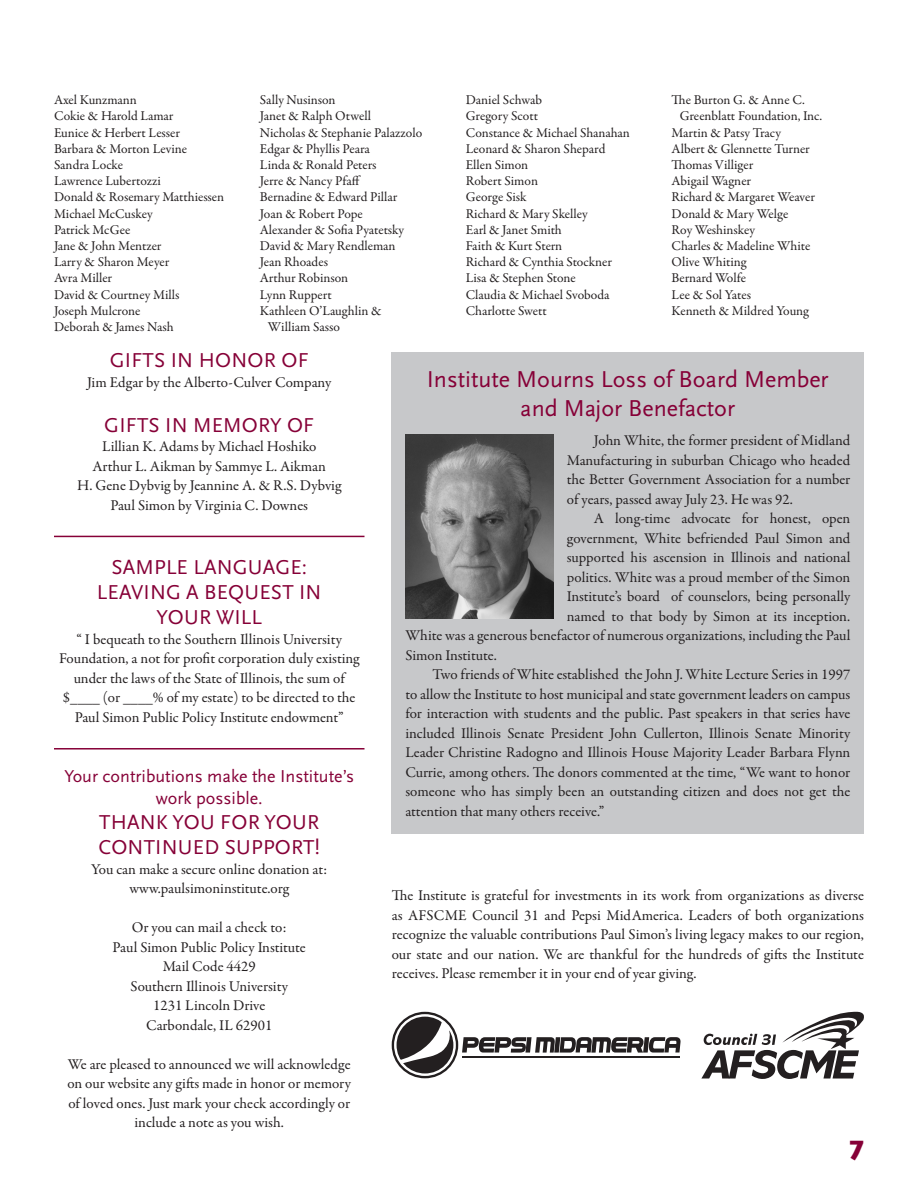
<style>
.page{position:relative;width:918px;height:1188px;background:#fff}
.page>*{position:absolute;margin:0;border:0;box-sizing:border-box;transform-origin:0 0}
.t1{font:900 27px "Scala Sans OT";color:#860037}
.t2{font:24px/28.8px "Scala Sans OT";color:#860037;text-align:center}
.t3{font:21px/25.2px "Scala Sans OT";letter-spacing:.01em;color:#860037;text-align:center}
.t4{font:18px/21.6px "Scala Sans OT";color:#860037;text-align:center}
.t5{font:15px/19.5px "Garamond Premr Pro";color:#231f20;text-align:justify}
.t6{font:13.5px/16.2px "Garamond Premr Pro";letter-spacing:-.005em;color:#231f20}
</style>
<div class="page">
<div style="left:392px;top:352px;width:472px;height:482px;background:#c7c8ca"></div>
<hr style="left:54px;top:748px;width:310px;height:2px;background:#860037">
<hr style="left:54px;top:536px;width:310px;height:1px;background:#860037">
<svg style="left:462px;top:1037px;width:219px;height:16px"></svg>
<svg style="left:392px;top:1012px;width:66px;height:66px"></svg>
<svg style="left:394px;top:1014px;width:62px;height:62px"></svg>
<svg style="left:397px;top:1017px;width:56px;height:56px"></svg>
<hr style="left:463px;top:1056px;width:217px;height:2px;background:#231f20">
<svg style="left:701px;top:1012px;width:163px;height:66px"></svg>
<img style="left:405px;top:434px;width:148px;height:185px">
<p class="t6" style="left:54px;top:92px;width:84px">Axel Kunzmann</p>
<p class="t6" style="left:54px;top:108px;width:121px">Cokie &amp; Harold Lamar</p>
<p class="t6" style="left:54px;top:125px;width:127px">Eunice &amp; Herbert Lesser</p>
<p class="t6" style="left:54px;top:141px;width:135px">Barbara &amp; Morton Levine</p>
<p class="t6" style="left:54px;top:157px;width:71px">Sandra Locke</p>
<p class="t6" style="left:54px;top:173px;width:108px">Lawrence Lubertozzi</p>
<p class="t6" style="left:54px;top:189px;width:172px">Donald &amp; Rosemary Matthiessen</p>
<p class="t6" style="left:54px;top:206px;width:100px">Michael McCuskey</p>
<p class="t6" style="left:54px;top:222px;width:78px">Patrick McGee</p>
<p class="t6" style="left:54px;top:238px;width:109px">Jane &amp; John Mentzer</p>
<p class="t6" style="left:54px;top:254px;width:117px">Larry &amp; Sharon Meyer</p>
<p class="t6" style="left:54px;top:270px;width:60px">Avra Miller</p>
<p class="t6" style="left:54px;top:287px;width:127px">David &amp; Courtney Mills</p>
<p class="t6" style="left:54px;top:303px;width:88px">Joseph Mulcrone</p>
<p class="t6" style="left:54px;top:319px;width:121px">Deborah &amp; James Nash</p>
<p class="t6" style="left:260px;top:92px;width:77px">Sally Nusinson</p>
<p class="t6" style="left:260px;top:108px;width:113px">Janet &amp; Ralph Otwell</p>
<p class="t6" style="left:260px;top:125px;width:164px">Nicholas &amp; Stephanie Palazzolo</p>
<p class="t6" style="left:260px;top:141px;width:112px">Edgar &amp; Phyllis Peara</p>
<p class="t6" style="left:260px;top:157px;width:118px">Linda &amp; Ronald Peters</p>
<p class="t6" style="left:260px;top:173px;width:103px">Jerre &amp; Nancy Pfaff</p>
<p class="t6" style="left:260px;top:189px;width:139px">Bernadine &amp; Edward Pillar</p>
<p class="t6" style="left:260px;top:206px;width:105px">Joan &amp; Robert Pope</p>
<p class="t6" style="left:260px;top:222px;width:146px">Alexander &amp; Sofia Pyatetsky</p>
<p class="t6" style="left:260px;top:238px;width:137px">David &amp; Mary Rendleman</p>
<p class="t6" style="left:260px;top:254px;width:70px">Jean Rhoades</p>
<p class="t6" style="left:260px;top:270px;width:90px">Arthur Robinson</p>
<p class="t6" style="left:260px;top:287px;width:73px">Lynn Ruppert</p>
<p class="t6" style="left:268px;top:303px;width:115px;text-indent:-8px">Kathleen O’Laughlin &amp;<br>William Sasso</p>
<p class="t6" style="left:466px;top:92px;width:78px">Daniel Schwab</p>
<p class="t6" style="left:466px;top:108px;width:74px">Gregory Scott</p>
<p class="t6" style="left:466px;top:125px;width:166px">Constance &amp; Michael Shanahan</p>
<p class="t6" style="left:466px;top:141px;width:141px">Leonard &amp; Sharon Shepard</p>
<p class="t6" style="left:466px;top:157px;width:64px">Ellen Simon</p>
<p class="t6" style="left:466px;top:173px;width:74px">Robert Simon</p>
<p class="t6" style="left:466px;top:189px;width:62px">George Sisk</p>
<p class="t6" style="left:466px;top:206px;width:124px">Richard &amp; Mary Skelley</p>
<p class="t6" style="left:466px;top:222px;width:98px">Earl &amp; Janet Smith</p>
<p class="t6" style="left:466px;top:238px;width:98px">Faith &amp; Kurt Stern</p>
<p class="t6" style="left:466px;top:254px;width:148px">Richard &amp; Cynthia Stockner</p>
<p class="t6" style="left:466px;top:270px;width:112px">Lisa &amp; Stephen Stone</p>
<p class="t6" style="left:466px;top:287px;width:145px">Claudia &amp; Michael Svoboda</p>
<p class="t6" style="left:466px;top:303px;width:83px">Charlotte Swett</p>
<p class="t6" style="left:672px;top:92px;width:135px">The Burton G. &amp; Anne C.</p>
<p class="t6" style="left:680px;top:108px;width:144px">Greenblatt Foundation, Inc.</p>
<p class="t6" style="left:672px;top:125px;width:111px">Martin &amp; Patsy Tracy</p>
<p class="t6" style="left:672px;top:141px;width:140px">Albert &amp; Glennette Turner</p>
<p class="t6" style="left:672px;top:157px;width:83px">Thomas Villiger</p>
<p class="t6" style="left:672px;top:173px;width:81px">Abigail Wagner</p>
<p class="t6" style="left:672px;top:189px;width:145px">Richard &amp; Margaret Weaver</p>
<p class="t6" style="left:672px;top:206px;width:118px">Donald &amp; Mary Welge</p>
<p class="t6" style="left:672px;top:222px;width:85px">Roy Weshinskey</p>
<p class="t6" style="left:672px;top:238px;width:140px">Charles &amp; Madeline White</p>
<p class="t6" style="left:672px;top:254px;width:76px">Olive Whiting</p>
<p class="t6" style="left:672px;top:270px;width:76px">Bernard Wolfe</p>
<p class="t6" style="left:672px;top:287px;width:81px">Lee &amp; Sol Yates</p>
<p class="t6" style="left:672px;top:303px;width:139px">Kenneth &amp; Mildred Young</p>
<p class="t3" style="left:110px;top:349px;width:200px">GIFTS IN HONOR OF</p>
<p class="t5" style="left:87px;top:373px;width:246px">Jim Edgar by the Alberto-Culver Company</p>
<p class="t3" style="left:104px;top:413px;width:211px">GIFTS IN MEMORY OF</p>
<p class="t5" style="left:102px;top:437px;width:216px">Lillian K. Adams by Michael Hoshiko</p>
<p class="t5" style="left:93px;top:457px;width:235px">Arthur L. Aikman by Sammye L. Aikman</p>
<p class="t5" style="left:77px;top:476px;width:266px">H. Gene Dybvig by Jeannine A. &amp; R.S. Dybvig</p>
<p class="t5" style="left:110px;top:496px;width:199px">Paul Simon by Virginia C. Downes</p>
<p class="t3" style="left:111px;top:555px;width:197px">SAMPLE LANGUAGE:</p>
<p class="t3" style="left:97px;top:580px;width:226px">LEAVING A BEQUEST IN<br>YOUR WILL</p>
<p class="t5" style="left:59px;top:630px;width:302px;text-align:center">“ I bequeath to the Southern Illinois University Foundation, a not for profit corporation duly existing under the laws of the State of Illinois, the sum of $____ (or ____% of my estate) to be directed to the Paul Simon Public Policy Institute endowment”</p>
<p class="t4" style="left:64px;top:766px;width:291px">Your contributions make the Institute’s work possible.</p>
<p class="t3" style="left:98px;top:810px;width:223px;text-align:left">THANK YOU FOR YOUR<br>CONTINUED SUPPORT!</p>
<p class="t5" style="left:91px;top:860px;width:237px">You can make a secure online donation at:</p>
<p class="t5" style="left:129px;top:879px;width:161px">www.paulsimoninstitute.org</p>
<p class="t5" style="left:132px;top:918px;width:156px">Or you can mail a check to:</p>
<p class="t5" style="left:113px;top:938px;width:195px">Paul Simon Public Policy Institute</p>
<p class="t5" style="left:163px;top:957px;width:95px">Mail Code 4429</p>
<p class="t5" style="left:130px;top:977px;width:159px">Southern Illinois University</p>
<p class="t5" style="left:153px;top:996px;width:114px">1231 Lincoln Drive</p>
<p class="t5" style="left:146px;top:1016px;width:128px">Carbondale, IL 62901</p>
<p class="t5" style="left:67px;top:1055px;width:285px;text-align:center">We are pleased to announced we will acknowledge on our website any gifts made in honor or memory of loved ones. Just mark your check accordingly or include a note as you wish.</p>
<p class="t2" style="left:427px;top:365px;width:403px">Institute Mourns Loss of Board Member and Major Benefactor</p>
<p class="t5" style="left:567px;top:431px;width:285px;text-indent:27px">John White, the former president of Midland Manufacturing in suburban Chicago who headed the Better Government Association for a number of years, passed away July 23. He was 92.</p>
<p class="t5" style="left:594px;top:509px;width:258px">A long-time advocate for honest, open</p>
<p class="t5" style="left:567px;top:528px;width:285px">government, White befriended Paul Simon and</p>
<p class="t5" style="left:567px;top:548px;width:285px">supported his ascension in Illinois and national</p>
<p class="t5" style="left:567px;top:567px;width:285px">politics. White was a proud member of the Simon</p>
<p class="t5" style="left:567px;top:587px;width:285px">Institute’s board of counselors, being personally</p>
<p class="t5" style="left:567px;top:606px;width:285px">named to that body by Simon at its inception.</p>
<p class="t5" style="left:405px;top:626px;width:447px">White was a generous benefactor of numerous organizations, including the Paul</p>
<p class="t5" style="left:405px;top:645px;width:93px">Simon Institute.</p>
<p class="t5" style="left:405px;top:665px;width:447px;text-indent:27px">Two friends of White established the John J. White Lecture Series in 1997 to allow the Institute to host municipal and state government leaders on campus for interaction with students and the public. Past speakers in that series have included Illinois Senate President John Cullerton, Illinois Senate Minority Leader Christine Radogno and Illinois House Majority Leader Barbara Flynn Currie, among others. The donors commented at the time, “We want to honor someone who has simply been an outstanding citizen and does not get the attention that many others receive.”</p>
<p class="t5" style="left:392px;top:886px;width:474px">The Institute is grateful for investments in its work from organizations as diverse as AFSCME Council 31 and Pepsi MidAmerica. Leaders of both organizations recognize the valuable contributions Paul Simon’s living legacy makes to our region, our state and our nation. We are thankful for the hundreds of gifts the Institute receives. Please remember it in your end of year giving.</p>
<p class="t1" style="left:850px;top:1129px;width:16px">7</p>
</div>
